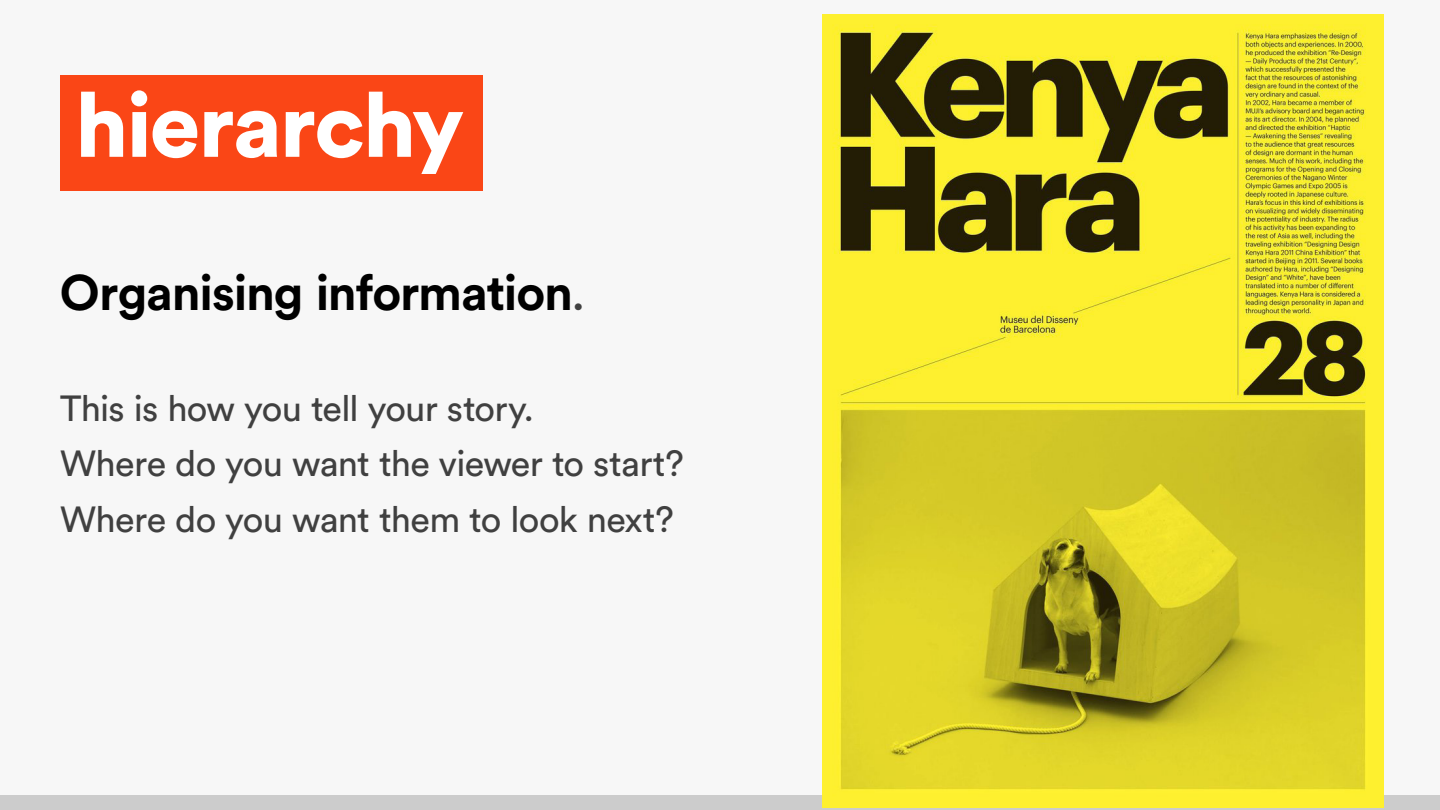
<style>
.page{position:relative;width:1440px;height:810px;background:#f7f7f7}
.page>*{position:absolute;margin:0;border:0;box-sizing:border-box;transform-origin:0 0}
.t1{font:900 90px "Circular Std";letter-spacing:-.025em;color:#fff}
.body{font:700 49.5px "Circular Std";letter-spacing:-.02em;color:#000}
.body-2{font:36px "Circular Std";letter-spacing:-.02em;color:#404040}
.s1{font-weight:400;color:#404040}
</style>
<div class="page">
<div style="left:0;top:795px;width:1440px;height:15px;background:#ccc"></div>
<div style="left:60px;top:75px;width:423px;height:115px;background:#fa4616"></div>
<img style="left:823px;top:14px;width:560px;height:793px">
<p class="t1" style="left:75px;top:65px;width:391px">hierarchy</p>
<p class="body" style="left:60px;top:261px;width:527px">Organising information<span class="s1">.</span></p>
<p class="body-2" style="left:60px;top:386px;width:476px">This is how you tell your story.</p>
<p class="body-2" style="left:60px;top:442px;width:625px">Where do you want the viewer to start?</p>
<p class="body-2" style="left:60px;top:497px;width:615px">Where do you want them to look next?</p>
</div>
